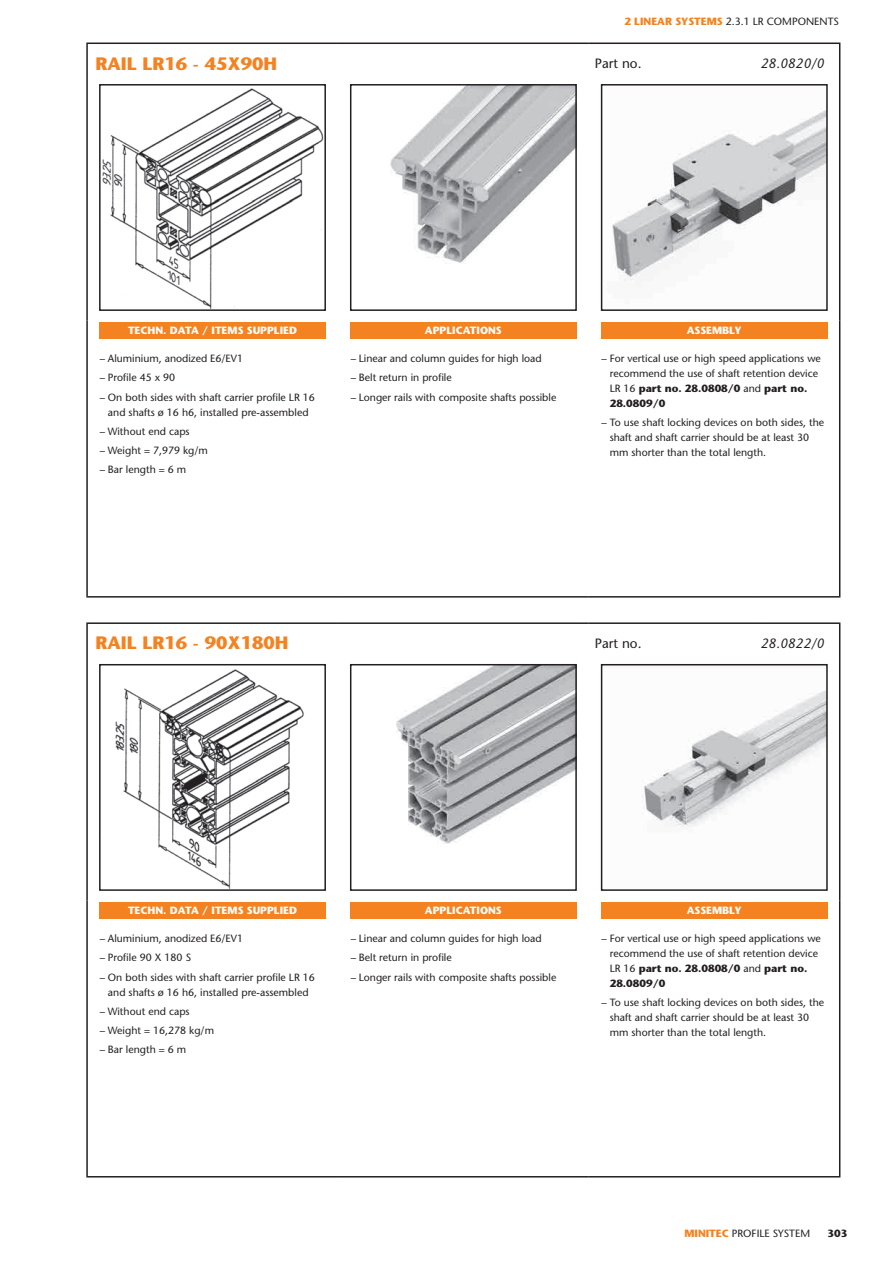
<style>
.page{position:relative;width:893px;height:1263px;background:#fff}
.page>*{position:absolute;margin:0;border:0;box-sizing:border-box;transform-origin:0 0}
.t1{font:700 18px "Stone Sans";color:#f58220}
.t2{font:italic 13.5px "Stone Sans";color:#231f20}
.t3{font:13.5px "Stone Sans";color:#231f20}
.t4{font:10.5px/19.2px "Stone Sans";color:#231f20}
.t5{font:700 10.5px "Stone Sans";color:#fff}
.t6{font:700 10.5px "Stone Sans";color:#231f20}
.s1{font-weight:700;color:#f58220}
.s2{font-weight:700}
</style>
<div class="page">
<hr style="left:86px;top:43px;width:252px;height:1px;background:#231f20">
<hr style="left:86px;top:44px;width:2px;height:34px;background:#231f20">
<hr style="left:338px;top:43px;width:251px;height:1px;background:#231f20">
<hr style="left:86px;top:78px;width:2px;height:242px;background:#231f20">
<hr style="left:839px;top:78px;width:1px;height:242px;background:#231f20">
<hr style="left:86px;top:320px;width:2px;height:276px;background:#231f20">
<hr style="left:839px;top:320px;width:1px;height:276px;background:#231f20">
<hr style="left:86px;top:596px;width:252px;height:2px;background:#231f20">
<hr style="left:338px;top:596px;width:251px;height:2px;background:#231f20">
<hr style="left:589px;top:596px;width:169px;height:2px;background:#231f20">
<hr style="left:758px;top:596px;width:82px;height:2px;background:#231f20">
<hr style="left:589px;top:43px;width:169px;height:1px;background:#231f20">
<hr style="left:758px;top:43px;width:82px;height:1px;background:#231f20">
<hr style="left:839px;top:44px;width:1px;height:34px;background:#231f20">
<img style="left:102px;top:88px;width:221px;height:220px">
<div style="left:99px;top:84px;width:227px;height:227px;border:2px solid #231f20"></div>
<img style="left:390px;top:87px;width:184px;height:177px">
<div style="left:350px;top:84px;width:227px;height:227px;border:2px solid #231f20"></div>
<img style="left:612px;top:110px;width:213px;height:172px">
<div style="left:601px;top:84px;width:227px;height:227px;border:2px solid #231f20"></div>
<div style="left:99px;top:322px;width:227px;height:17px;background:#f58220"></div>
<div style="left:350px;top:322px;width:226px;height:17px;background:#f58220"></div>
<div style="left:601px;top:322px;width:226px;height:17px;background:#f58220"></div>
<hr style="left:86px;top:622px;width:252px;height:2px;background:#231f20">
<hr style="left:86px;top:624px;width:2px;height:34px;background:#231f20">
<hr style="left:338px;top:622px;width:251px;height:2px;background:#231f20">
<hr style="left:86px;top:658px;width:2px;height:242px;background:#231f20">
<hr style="left:839px;top:658px;width:1px;height:242px;background:#231f20">
<hr style="left:86px;top:900px;width:2px;height:276px;background:#231f20">
<hr style="left:839px;top:900px;width:1px;height:276px;background:#231f20">
<hr style="left:86px;top:1176px;width:252px;height:1px;background:#231f20">
<hr style="left:338px;top:1176px;width:251px;height:1px;background:#231f20">
<hr style="left:589px;top:1176px;width:169px;height:1px;background:#231f20">
<hr style="left:758px;top:1176px;width:82px;height:1px;background:#231f20">
<hr style="left:589px;top:622px;width:169px;height:2px;background:#231f20">
<hr style="left:758px;top:622px;width:82px;height:2px;background:#231f20">
<hr style="left:839px;top:624px;width:1px;height:34px;background:#231f20">
<img style="left:115px;top:669px;width:189px;height:219px">
<div style="left:99px;top:664px;width:227px;height:227px;border:2px solid #231f20"></div>
<img style="left:396px;top:667px;width:178px;height:177px">
<div style="left:350px;top:664px;width:227px;height:227px;border:2px solid #231f20"></div>
<img style="left:642px;top:690px;width:183px;height:138px">
<div style="left:601px;top:664px;width:227px;height:227px;border:2px solid #231f20"></div>
<div style="left:99px;top:902px;width:227px;height:16px;background:#f58220"></div>
<div style="left:350px;top:902px;width:226px;height:16px;background:#f58220"></div>
<div style="left:601px;top:902px;width:226px;height:16px;background:#f58220"></div>
<p class="t4" style="left:624px;top:12px;width:216px"><span class="s1">2 LINEAR SYSTEMS</span> 2.3.1 LR COMPONENTS</p>
<h1 class="t1" style="left:96px;top:52px;width:183px">RAIL LR16 - 45X90H</h1>
<p class="t3" style="left:595px;top:56px;width:48px">Part no.</p>
<p class="t2" style="left:761px;top:56px;width:65px">28.0820/0</p>
<p class="t5" style="left:128px;top:324px;width:170px">TECHN. DATA / ITEMS SUPPLIED</p>
<p class="t4" style="left:99px;top:349px;width:217px">− Aluminium, anodized E6/EV1<br>− Profile 45 x 90<br>− On both sides with shaft carrier profile LR 16</p>
<p class="t4" style="left:99px;top:402px;width:211px;text-indent:9px">and shafts ø 16 h6, installed pre-assembled − Without end caps<br>− Weight = 7,979 kg/m<br>− Bar length = 6 m</p>
<p class="t5" style="left:425px;top:324px;width:78px">APPLICATIONS</p>
<p class="t4" style="left:350px;top:349px;width:208px">− Linear and column guides for high load<br>− Belt return in profile<br>− Longer rails with composite shafts possible</p>
<p class="t5" style="left:687px;top:324px;width:57px">ASSEMBLY</p>
<p class="t4" style="left:610px;top:351px;width:213px;line-height:15px;text-indent:-9px">− For vertical use or high speed applications we recommend the use of shaft retention device LR 16 <span class="s2">part no. 28.0808/0</span> and <span class="s2">part no.<br>28.0809/0</span></p>
<p class="t4" style="left:610px;top:415px;width:216px;line-height:15px;text-indent:-9px">− To use shaft locking devices on both sides, the shaft and shaft carrier should be at least 30 mm shorter than the total length.</p>
<h1 class="t1" style="left:96px;top:632px;width:194px">RAIL LR16 - 90X180H</h1>
<p class="t3" style="left:595px;top:635px;width:48px">Part no.</p>
<p class="t2" style="left:761px;top:635px;width:65px">28.0822/0</p>
<p class="t5" style="left:128px;top:904px;width:170px">TECHN. DATA / ITEMS SUPPLIED</p>
<p class="t4" style="left:99px;top:929px;width:217px">− Aluminium, anodized E6/EV1<br>− Profile 90 X 180 S<br>− On both sides with shaft carrier profile LR 16</p>
<p class="t4" style="left:99px;top:982px;width:211px;text-indent:9px">and shafts ø 16 h6, installed pre-assembled − Without end caps<br>− Weight = 16,278 kg/m<br>− Bar length = 6 m</p>
<p class="t5" style="left:425px;top:904px;width:78px">APPLICATIONS</p>
<p class="t4" style="left:350px;top:929px;width:208px">− Linear and column guides for high load<br>− Belt return in profile<br>− Longer rails with composite shafts possible</p>
<p class="t5" style="left:687px;top:904px;width:57px">ASSEMBLY</p>
<p class="t4" style="left:610px;top:931px;width:213px;line-height:15px;text-indent:-9px">− For vertical use or high speed applications we recommend the use of shaft retention device LR 16 <span class="s2">part no. 28.0808/0</span> and <span class="s2">part no.<br>28.0809/0</span></p>
<p class="t4" style="left:610px;top:995px;width:216px;line-height:15px;text-indent:-9px">− To use shaft locking devices on both sides, the shaft and shaft carrier should be at least 30 mm shorter than the total length.</p>
<p class="t4" style="left:684px;top:1223px;width:127px"><span class="s1">MINITEC</span> PROFILE SYSTEM</p>
<p class="t6" style="left:828px;top:1227px;width:21px">303</p>
</div>
